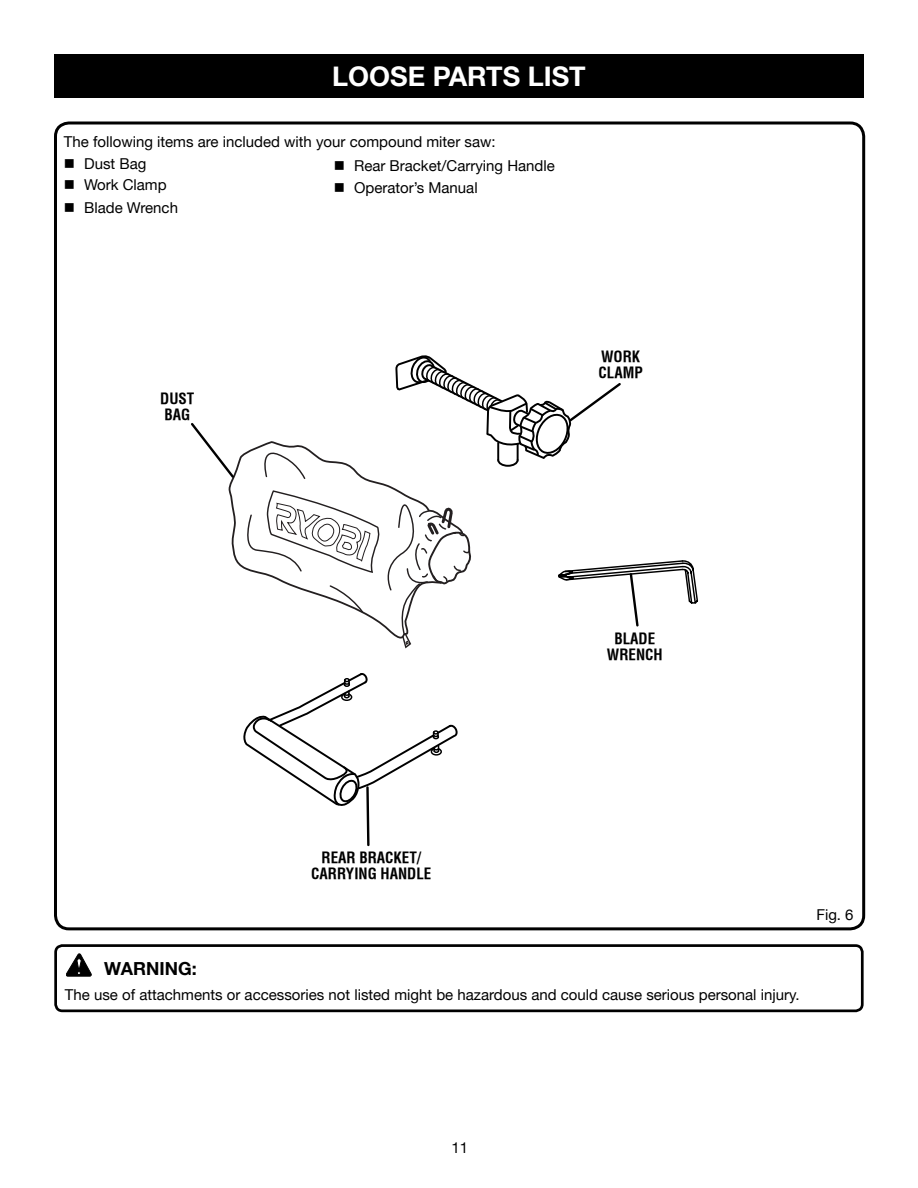
<style>
.page{position:relative;width:918px;height:1188px;background:#fff}
.page>*{position:absolute;margin:0;border:0;box-sizing:border-box;transform-origin:0 0}
.t1{font:700 27px "Helvetica Neue";color:#fff}
.t2{font:700 18px "Helvetica Neue";color:#000}
.t3{font:15px "Helvetica Neue";color:#000}
.t4{font:700 condensed 15px/15.8px "Helvetica";color:#000}
</style>
<div class="page">
<div style="left:54px;top:54px;width:810px;height:44px;background:#000"></div>
<div style="left:54px;top:944px;width:810px;height:68px;border:3px solid #000;border-radius:7px"></div>
<svg style="left:66px;top:954px;width:25px;height:22px"></svg>
<svg style="left:243px;top:673px;width:215px;height:174px"></svg>
<svg style="left:191px;top:355px;width:507px;height:294px"></svg>
<h1 class="t1" style="left:332px;top:60px;width:255px">LOOSE PARTS LIST</h1>
<p class="t3" style="left:64px;top:133px;width:433px">The following items are included with your compound miter saw:</p>
<p class="t3" style="left:64px;top:154px;width:84px">■ Dust Bag</p>
<p class="t3" style="left:64px;top:176px;width:104px">■ Work Clamp</p>
<p class="t3" style="left:64px;top:198px;width:116px">■ Blade Wrench</p>
<p class="t3" style="left:334px;top:156px;width:223px">■ Rear Bracket/Carrying Handle</p>
<p class="t3" style="left:334px;top:179px;width:145px">■ Operator’s Manual</p>
<p class="t4" style="left:160px;top:391px;width:14px">DUST<br>BAG</p>
<p class="t4" style="left:598px;top:349px;width:44px">WORK<br>CLAMP</p>
<p class="t4" style="left:607px;top:631px;width:57px;text-align:center">BLADE<br>WRENCH</p>
<p class="t4" style="left:311px;top:850px;width:122px;text-align:center">REAR BRACKET/<br>CARRYING HANDLE</p>
<p class="t2" style="left:104px;top:957px;width:94px">WARNING:</p>
<p class="t3" style="left:65px;top:986px;width:736px">The use of attachments or accessories not listed might be hazardous and could cause serious personal injury.</p>
<p class="t3" style="left:816px;top:906px;width:39px">Fig. 6</p>
<p class="t3" style="left:451px;top:1139px;width:18px">11</p>
</div>
